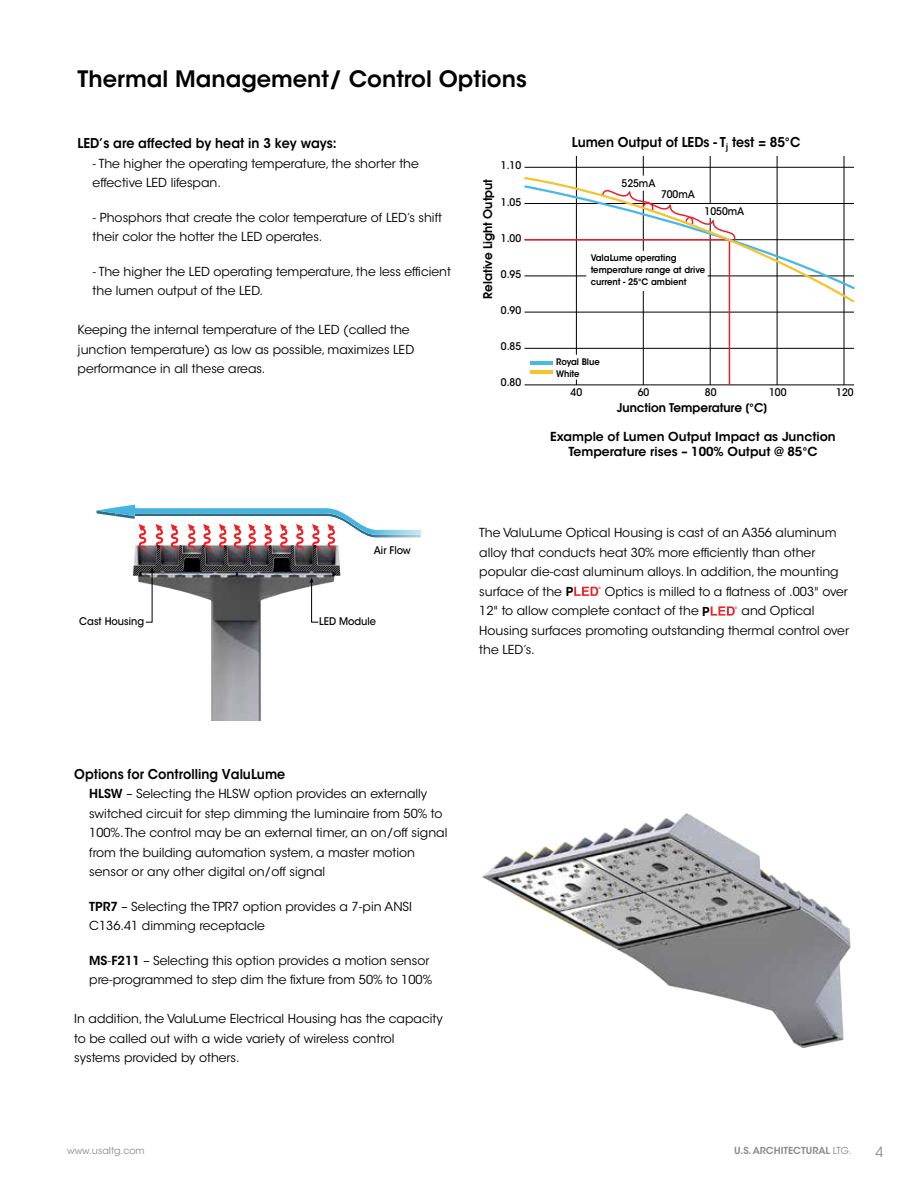
<style>
.page{position:relative;width:918px;height:1188px;background:#fff}
.page>*{position:absolute;margin:0;border:0;box-sizing:border-box;transform-origin:0 0}
.t1{font:600 22.5px "ITC Avant Garde Std";color:#000}
.t2{font:13.95px "ITC Avant Garde Std";color:#8a8c8e}
.t3{font:600 13.5px "ITC Avant Garde Std";color:#000;scale:.94 1}
.t4{font:12.3px/19.5px "ITC Avant Garde Std";color:#000}
.t5{font:600 12.3px/14.9px "ITC Avant Garde Std";color:#000;text-align:center}
.t6{font:600 12px "Avant Garde";color:#000}
.t7{font:500 10.5px "ITC Avant Garde Std";color:#000;scale:.94 1}
.t8{font:600 9.6px "ITC Avant Garde Std";color:#8a8c8e}
.t9{font:9.6px "ITC Avant Garde Std";color:#8a8c8e}
.t10{font:600 9px/12px "ITC Avant Garde Std";color:#000;scale:.94 1}
.t11{font:700 3.3px "Arial";color:#ed2024}
.s1{font-family:"Myriad Pro"}
.s2{font-weight:600}
.s3{font-weight:400}
</style>
<div class="page">
<svg style="left:524px;top:156px;width:331px;height:230px"></svg>
<svg style="left:574px;top:587px;width:24px;height:9px"></svg>
<svg style="left:711px;top:606px;width:24px;height:10px"></svg>
<img style="left:96px;top:504px;width:165px;height:217px">
<svg style="left:97px;top:505px;width:324px;height:118px"></svg>
<img style="left:482px;top:813px;width:369px;height:235px">
<h1 class="t1" style="left:78px;top:64px;width:451px">Thermal Management/ Control Options</h1>
<p class="t3" style="left:78px;top:135px;width:277px">LED’s are affected by heat in 3 key ways:</p>
<p class="t4" style="left:93px;top:154px;width:328px"><span class="s1">‐</span> The higher the operating temperature, the shorter the effective LED lifespan.</p>
<p class="t4" style="left:93px;top:208px;width:351px"><span class="s1">‐</span> Phosphors that create the color temperature of LED’s shift their color the hotter the LED operates.</p>
<p class="t4" style="left:93px;top:262px;width:360px"><span class="s1">‐</span> The higher the LED operating temperature, the less efficient the lumen output of the LED.</p>
<p class="t4" style="left:78px;top:320px;width:338px">Keeping the internal temperature of the LED (called the junction temperature) as low as possible, maximizes LED performance in all these areas.</p>
<p class="t7" style="left:501px;top:159px;width:23px">1.10</p>
<p class="t7" style="left:501px;top:195px;width:23px">1.05</p>
<p class="t7" style="left:501px;top:231px;width:23px">1.00</p>
<p class="t7" style="left:501px;top:267px;width:23px">0.95</p>
<p class="t7" style="left:501px;top:303px;width:23px">0.90</p>
<p class="t7" style="left:501px;top:339px;width:23px">0.85</p>
<p class="t7" style="left:501px;top:375px;width:23px">0.80</p>
<p class="t6" style="left:480px;top:299px;width:121px;rotate:-90deg">Relative Light Output</p>
<p class="t3" style="left:572px;top:133px;width:245px">Lumen Output of LEDs - T<sub>j</sub> test = 85°C</p>
<p class="t7" style="left:622px;top:177px;width:38px">525mA</p>
<p class="t7" style="left:661px;top:188px;width:38px">700mA</p>
<p class="t7" style="left:705px;top:204px;width:44px">1050mA</p>
<p class="t10" style="left:591px;top:252px;width:123px">ValaLume operating temperature range at drive current - 25°C ambient</p>
<p class="t10" style="left:556px;top:356px;width:48px">Royal Blue<br>White</p>
<p class="t7" style="left:571px;top:385px;width:14px">40</p>
<p class="t7" style="left:638px;top:385px;width:14px">60</p>
<p class="t7" style="left:705px;top:385px;width:14px">80</p>
<p class="t7" style="left:769px;top:385px;width:20px">100</p>
<p class="t7" style="left:836px;top:385px;width:20px">120</p>
<p class="t6" style="left:617px;top:400px;width:152px">Junction Temperature [°C]</p>
<p class="t5" style="left:550px;top:429px;width:287px">Example of Lumen Output Impact as Junction<br>Temperature rises – 100% Output @ 85°C</p>
<p class="t7" style="left:374px;top:543px;width:41px">Air Flow</p>
<p class="t7" style="left:79px;top:615px;width:71px">Cast Housing</p>
<p class="t7" style="left:319px;top:615px;width:62px">LED Module</p>
<p class="t4" style="left:479px;top:523px;width:359px">The ValuLume Optical Housing is cast of an A356 aluminum</p>
<p class="t4" style="left:479px;top:543px;width:338px">alloy that conducts heat 30% more efficiently than other</p>
<p class="t4" style="left:479px;top:562px;width:361px">popular die<span class="s1">‐</span>cast aluminum alloys. In addition, the mounting</p>
<p class="t4" style="left:605px;top:582px;width:245px">Optics is milled to a flatness of .003" over</p>
<p class="t4" style="left:742px;top:601px;width:74px">and Optical</p>
<p class="t4" style="left:479px;top:621px;width:371px">Housing surfaces promoting outstanding thermal control over</p>
<p class="t4" style="left:479px;top:640px;width:57px">the LED’s.</p>
<p class="t4" style="left:479px;top:582px;width:95px">surface of the <span class="s2">P</span></p>
<p class="t11" style="left:598px;top:585px;width:4px">®</p>
<p class="t4" style="left:479px;top:601px;width:232px">12" to allow complete contact of the <span class="s2">P</span></p>
<p class="t11" style="left:735px;top:605px;width:4px">®</p>
<p class="t3" style="left:74px;top:765px;width:226px">Options for Controlling ValuLume</p>
<p class="t4" style="left:89px;top:784px;width:360px"><span class="s2">HLSW</span> – Selecting the HLSW option provides an externally switched circuit for step dimming the luminaire from 50% to 100%. The control may be an external timer, an on/off signal from the building automation system, a master motion sensor or any other digital on/off signal</p>
<p class="t4" style="left:89px;top:897px;width:324px"><span class="s2">TPR7</span> – Selecting the TPR7 option provides a 7<span class="s1">‐</span>pin ANSI<br>C136.41 dimming receptacle</p>
<p class="t4" style="left:89px;top:951px;width:344px"><span class="s2">MS</span><span class="s1">‐</span><span class="s2">F211</span> – Selecting this option provides a motion sensor pre<span class="s1">‐</span>programmed to step dim the fixture from 50% to 100%</p>
<p class="t4" style="left:74px;top:1009px;width:370px">In addition, the ValuLume Electrical Housing has the capacity to be called out with a wide variety of wireless control systems provided by others.</p>
<p class="t9" style="left:67px;top:1145px;width:79px">www.usaltg.com</p>
<p class="t8" style="left:734px;top:1145px;width:119px">U.S. ARCHITECTURAL <span class="s3">LTG.</span></p>
<p class="t2" style="left:876px;top:1144px;width:10px">4</p>
</div>
